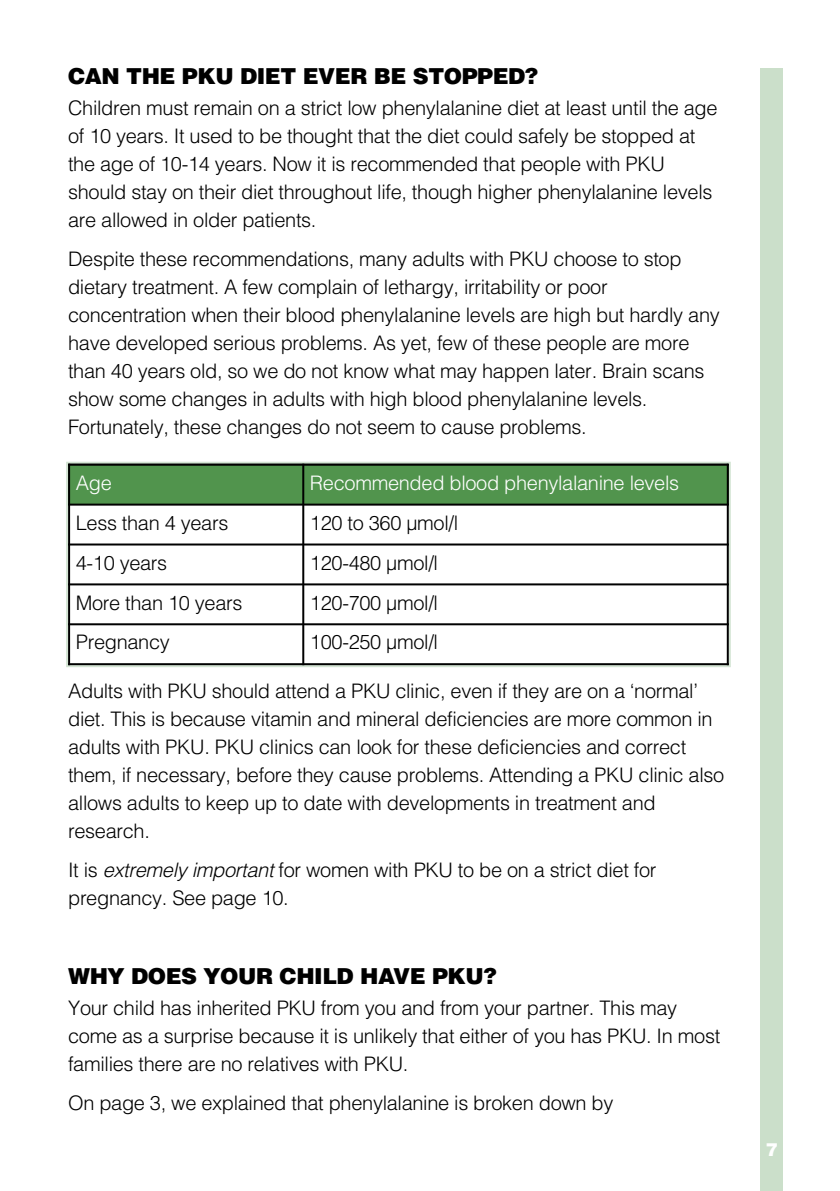
<style>
.page{position:relative;width:840px;height:1191px;background:#fff}
.page>*{position:absolute;margin:0;border:0;box-sizing:border-box;transform-origin:0 0}
.t1{font:900 22px "Helvetica";letter-spacing:-.02em;color:#000}
.t2{font:300 20px/28px "Helvetica";letter-spacing:-.015em;color:#000}
.t3{font:300 20px "Helvetica";letter-spacing:-.015em;color:#fff}
.t4{font:900 18px "Helvetica";color:#fff}
.s1{font-style:italic}
</style>
<div class="page">
<div style="left:760px;top:68px;width:22px;height:1123px;background:#cbdfca"></div>
<div style="left:66px;top:462px;width:664px;height:205px;border:2px solid #d3e4d3"></div>
<div style="left:68px;top:464px;width:235px;height:40px;background:#51944d"></div>
<div style="left:303px;top:464px;width:425px;height:40px;background:#51944d"></div>
<hr style="left:68px;top:464px;width:2px;height:201px;background:#000">
<hr style="left:302px;top:464px;width:2px;height:201px;background:#000">
<hr style="left:726px;top:464px;width:2px;height:201px;background:#000">
<hr style="left:68px;top:464px;width:660px;height:2px;background:#000">
<hr style="left:68px;top:503px;width:660px;height:2px;background:#000">
<hr style="left:68px;top:543px;width:660px;height:2px;background:#000">
<hr style="left:68px;top:583px;width:660px;height:2px;background:#000">
<hr style="left:68px;top:623px;width:660px;height:2px;background:#000">
<hr style="left:68px;top:663px;width:660px;height:2px;background:#000">
<p class="t1" style="left:68px;top:63px;width:471px">CAN THE PKU DIET EVER BE STOPPED?</p>
<p class="t2" style="left:68px;top:94px;width:650px">Children must remain on a strict low phenylalanine diet at least until the age of 10 years. It used to be thought that the diet could safely be stopped at the age of 10-14 years. Now it is recommended that people with PKU should stay on their diet throughout life, though higher phenylalanine levels are allowed in older patients.</p>
<p class="t2" style="left:68px;top:245px;width:652px">Despite these recommendations, many adults with PKU choose to stop dietary treatment. A few complain of lethargy, irritability or poor concentration when their blood phenylalanine levels are high but hardly any have developed serious problems. As yet, few of these people are more than 40 years old, so we do not know what may happen later. Brain scans show some changes in adults with high blood phenylalanine levels.<br>Fortunately, these changes do not seem to cause problems.</p>
<p class="t3" style="left:76px;top:471px;width:37px">Age</p>
<p class="t3" style="left:310px;top:471px;width:370px">Recommended blood phenylalanine levels</p>
<p class="t2" style="left:76px;top:509px;width:154px">Less than 4 years</p>
<p class="t2" style="left:310px;top:509px;width:150px">120 to 360 µmol/l</p>
<p class="t2" style="left:76px;top:549px;width:93px">4-10 years</p>
<p class="t2" style="left:310px;top:549px;width:129px">120-480 µmol/l</p>
<p class="t2" style="left:76px;top:588px;width:168px">More than 10 years</p>
<p class="t2" style="left:310px;top:588px;width:129px">120-700 µmol/l</p>
<p class="t2" style="left:76px;top:628px;width:96px">Pregnancy</p>
<p class="t2" style="left:310px;top:628px;width:129px">100-250 µmol/l</p>
<p class="t2" style="left:68px;top:676px;width:657px">Adults with PKU should attend a PKU clinic, even if they are on a ‘normal’ diet. This is because vitamin and mineral deficiencies are more common in adults with PKU. PKU clinics can look for these deficiencies and correct them, if necessary, before they cause problems. Attending a PKU clinic also allows adults to keep up to date with developments in treatment and research.</p>
<p class="t2" style="left:68px;top:856px;width:589px">It is <span class="s1">extremely important</span> for women with PKU to be on a strict diet for pregnancy. See page 10.</p>
<p class="t1" style="left:68px;top:963px;width:430px">WHY DOES YOUR CHILD HAVE PKU?</p>
<p class="t2" style="left:68px;top:993px;width:653px">Your child has inherited PKU from you and from your partner. This may come as a surprise because it is unlikely that either of you has PKU. In most families there are no relatives with PKU.</p>
<p class="t2" style="left:68px;top:1089px;width:546px">On page 3, we explained that phenylalanine is broken down by</p>
<p class="t4" style="left:765px;top:1138px;width:14px">7</p>
</div>
